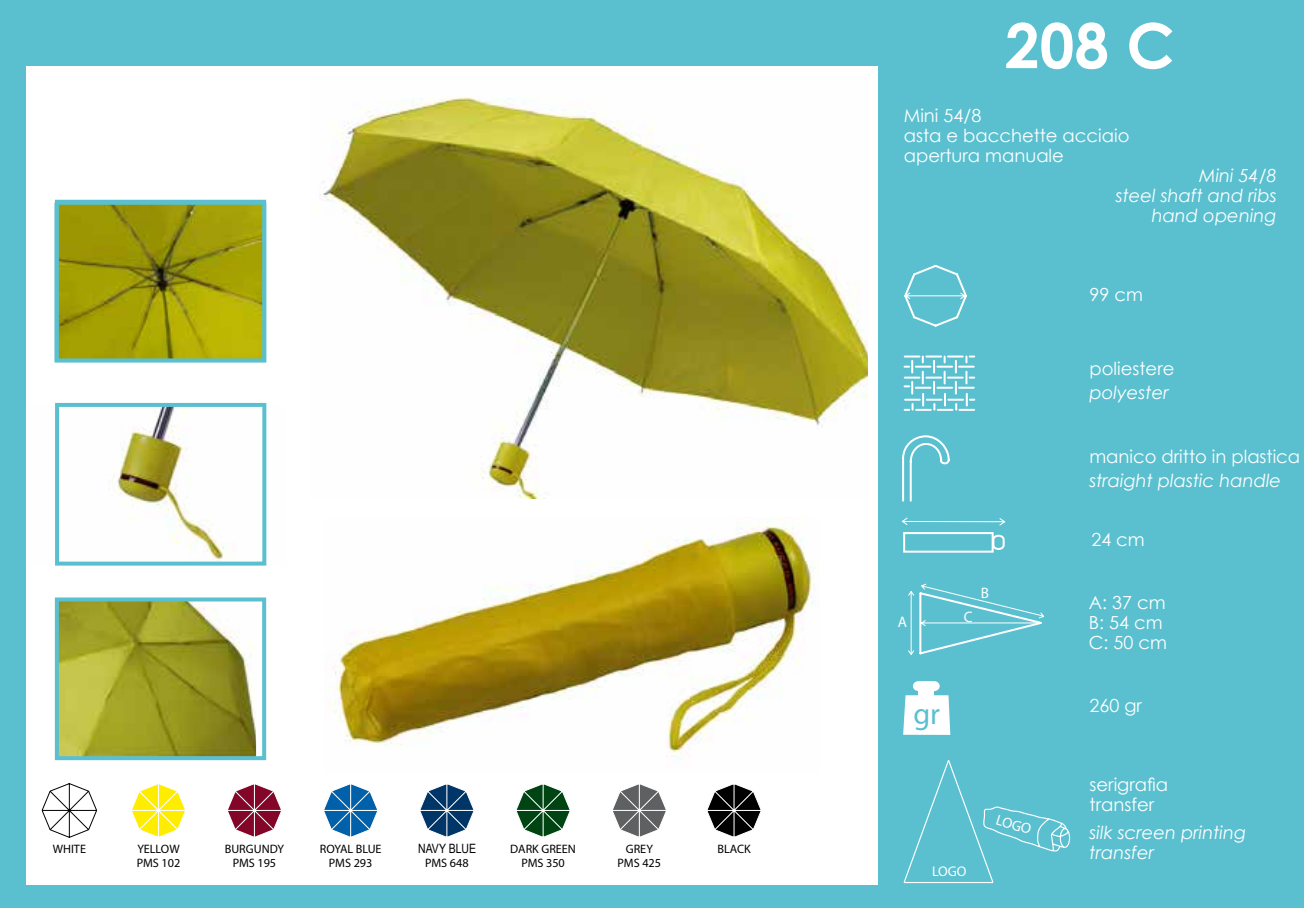
<style>
.page{position:relative;width:1304px;height:908px;background:#fff}
.page>*{position:absolute;margin:0;border:0;box-sizing:border-box;transform-origin:0 0}
.t1{font:700 62px "Century Gothic";color:#fff}
.t2{font:30.2px "Myriad Pro";color:#5ac0cf}
.t3{font:18px/20px "Century Gothic";color:#fff}
.t4{font:italic 18px/20px "Century Gothic";color:#fff}
.t5{font:15.2px "Myriad Pro";color:#fff}
.t6{font:14.8px "Myriad Pro";color:#fff}
.t7{font:14px "Myriad Pro";color:#fff}
.t8{font:12.8px "Arial Narrow";color:#000}
.t9{font:12.2px/14.6px "Myriad Pro";color:#000;text-align:center}
</style>
<div class="page">
<div style="left:0;top:0;width:1304px;height:907px;background:#5ac0cf"></div>
<div style="left:26px;top:66px;width:1251px;height:817px;background:#fff"></div>
<div style="left:878px;top:25px;width:403px;height:862px;background:#5ac0cf"></div>
<svg style="left:901px;top:264px;width:144px;height:471px"></svg>
<svg style="left:903px;top:760px;width:168px;height:123px"></svg>
<svg style="left:42px;top:783px;width:55px;height:54px"></svg>
<svg style="left:131px;top:784px;width:55px;height:53px"></svg>
<svg style="left:227px;top:784px;width:55px;height:53px"></svg>
<svg style="left:323px;top:784px;width:55px;height:53px"></svg>
<svg style="left:420px;top:784px;width:54px;height:53px"></svg>
<svg style="left:516px;top:784px;width:54px;height:53px"></svg>
<svg style="left:613px;top:784px;width:53px;height:53px"></svg>
<svg style="left:707px;top:784px;width:54px;height:53px"></svg>
<img style="left:319px;top:97px;width:549px;height:401px">
<img style="left:329px;top:517px;width:487px;height:243px">
<img style="left:60px;top:206px;width:201px;height:151px">
<div style="left:55px;top:200px;width:211px;height:162px;border:4px solid #5ac0cf"></div>
<img style="left:113px;top:406px;width:154px;height:159px">
<div style="left:55px;top:403px;width:211px;height:162px;border:4px solid #5ac0cf"></div>
<img style="left:60px;top:602px;width:195px;height:152px">
<div style="left:55px;top:597px;width:211px;height:162px;border:4px solid #5ac0cf"></div>
<p class="t8" style="left:418px;top:838px;width:60px">NAVY BLUE</p>
<p class="t9" style="left:717px;top:840px;width:35px">BLACK</p>
<p class="t9" style="left:53px;top:840px;width:35px">WHITE</p>
<p class="t9" style="left:137px;top:840px;width:45px;text-align:left">YELLOW<br>PMS 102</p>
<p class="t9" style="left:225px;top:840px;width:61px">BURGUNDY<br>PMS 195</p>
<p class="t9" style="left:320px;top:840px;width:63px">ROYAL BLUE<br>PMS 293</p>
<p class="t9" style="left:411px;top:840px;width:73px">NAVY MARINE<br>PMS 648</p>
<p class="t9" style="left:510px;top:840px;width:67px">DARK GREEN<br>PMS 350</p>
<p class="t9" style="left:618px;top:840px;width:45px">GREY<br>PMS 425</p>
<h1 class="t1" style="left:1005px;top:-2px;width:171px">208 C</h1>
<p class="t3" style="left:904px;top:105px;width:227px">Mini 54/8<br>asta e bacchette acciaio apertura manuale</p>
<p class="t4" style="left:1116px;top:165px;width:162px;text-align:right">Mini 54/8<br>steel shaft and ribs hand opening</p>
<p class="t3" style="left:1090px;top:283px;width:55px">99 cm</p>
<p class="t3" style="left:1090px;top:358px;width:86px">poliestere</p>
<p class="t4" style="left:1090px;top:382px;width:81px">polyester</p>
<p class="t3" style="left:1089px;top:446px;width:212px">manico dritto in plastica</p>
<p class="t4" style="left:1089px;top:470px;width:193px">straight plastic handle</p>
<p class="t5" style="left:898px;top:611px;width:11px">A</p>
<p class="t5" style="left:964px;top:607px;width:10px">C</p>
<p class="t5" style="left:981px;top:583px;width:10px">B</p>
<h2 class="t2" style="left:913px;top:695px;width:28px">gr</h2>
<p class="t7" style="left:933px;top:861px;width:36px">LOGO</p>
<p class="t7" style="left:932px;top:862px;width:36px">LOGO</p>
<p class="t6" style="left:999px;top:810px;width:38px;rotate:17deg">LOGO</p>
<p class="t3" style="left:1091px;top:529px;width:55px">24 cm</p>
<p class="t3" style="left:1089px;top:592px;width:80px">A: 37 cm<br>B: 54 cm<br>C: 50 cm</p>
<p class="t3" style="left:1090px;top:694px;width:54px">260 gr</p>
<p class="t3" style="left:1090px;top:773px;width:80px">serigrafia transfer</p>
<p class="t4" style="left:1090px;top:821px;width:158px">silk screen printing transfer</p>
</div>
